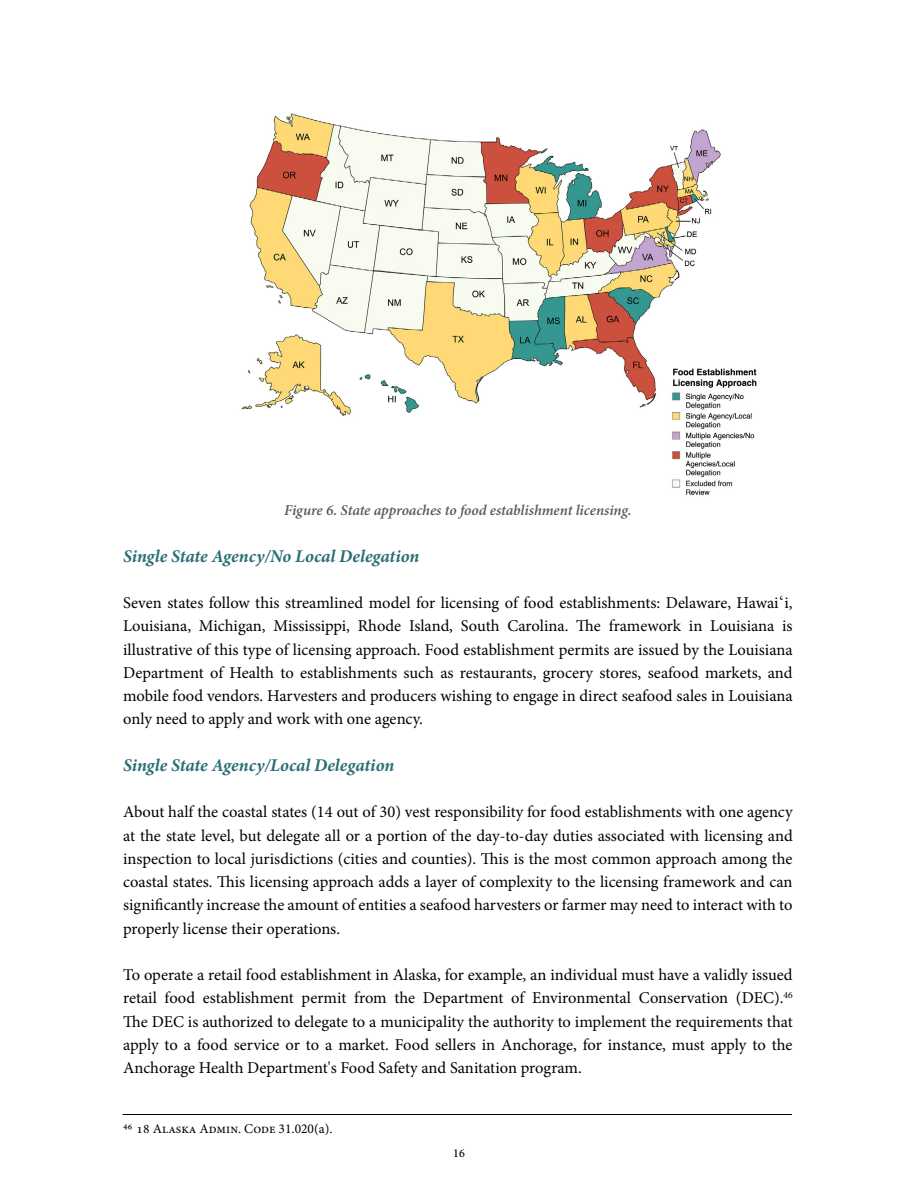
<style>
.page{position:relative;width:918px;height:1188px;background:#fff}
.page>*{position:absolute;margin:0;border:0;box-sizing:border-box;transform-origin:0 0}
.t1{font:italic 700 18px "Minion Pro";letter-spacing:-.005em;color:#2b6e77}
.t2{font:16.5px/23.2px "Minion Pro";letter-spacing:-.005em;color:#000;text-align:justify}
.t3{font:italic 600 15px "Minion Pro";letter-spacing:-.01em;color:#58595b}
.t4{font:13.5px "Minion Pro";color:#000}
.t5{font:500 12px "Minion Pro";color:#000}
.s1{font-family:"Times New Roman";font-size:18px}
</style>
<div class="page">
<img style="left:241px;top:113px;width:516px;height:383px">
<hr style="left:123px;top:1114px;width:669px;height:1px;background:#000">
<p class="t3" style="left:284px;top:500px;width:349px">Figure 6. State approaches to food establishment licensing.</p>
<p class="t1" style="left:123px;top:543px;width:298px">Single State Agency/No Local Delegation</p>
<p class="t2" style="left:123px;top:591px;width:671px">Seven states follow this streamlined model for licensing of food establishments: Delaware, Hawai<span class="s1">ʻ</span>i, Louisiana, Michigan, Mississippi, Rhode Island, South Carolina. The framework in Louisiana is illustrative of this type of licensing approach. Food establishment permits are issued by the Louisiana Department of Health to establishments such as restaurants, grocery stores, seafood markets, and mobile food vendors. Harvesters and producers wishing to engage in direct seafood sales in Louisiana only need to apply and work with one agency.</p>
<p class="t1" style="left:123px;top:752px;width:273px">Single State Agency/Local Delegation</p>
<p class="t2" style="left:123px;top:801px;width:671px">About half the coastal states (14 out of 30) vest responsibility for food establishments with one agency at the state level, but delegate all or a portion of the day-to-day duties associated with licensing and inspection to local jurisdictions (cities and counties). This is the most common approach among the coastal states. This licensing approach adds a layer of complexity to the licensing framework and can significantly increase the amount of entities a seafood harvesters or farmer may need to interact with to properly license their operations.</p>
<p class="t2" style="left:123px;top:963px;width:671px">To operate a retail food establishment in Alaska, for example, an individual must have a validly issued retail food establishment permit from the Department of Environmental Conservation (DEC).<sup>46<br></sup>The DEC is authorized to delegate to a municipality the authority to implement the requirements that apply to a food service or to a market. Food sellers in Anchorage, for instance, must apply to the Anchorage Health Department's Food Safety and Sanitation program.</p>
<p class="t4" style="left:123px;top:1120px;width:211px">46 18 Alaska Admin. Code 31.020(a).</p>
<p class="t5" style="left:453px;top:1145px;width:13px">16</p>
</div>
